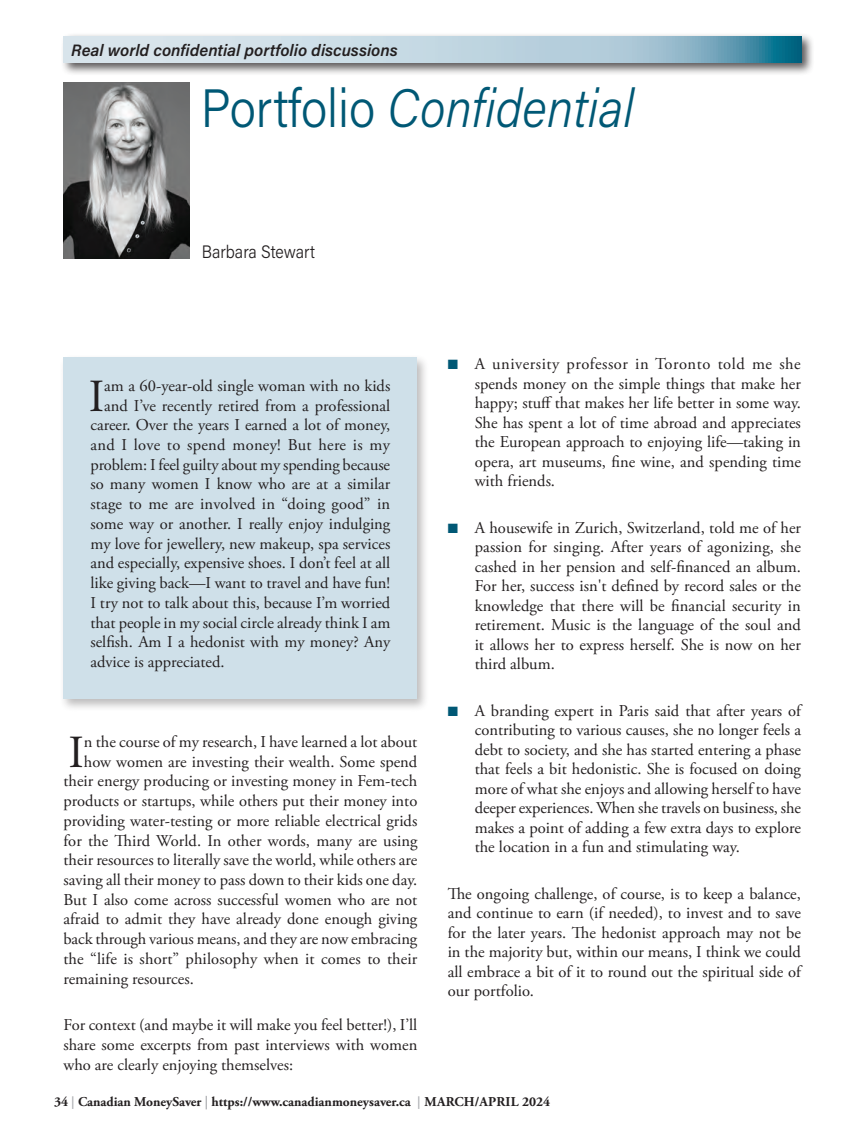
<style>
.page{position:relative;width:864px;height:1134px;background:#fff}
.page>*{position:absolute;margin:0;border:0;box-sizing:border-box;transform-origin:0 0}
.HEAD_-_ARTICLES{font:italic 300 54px "Acumin Pro";color:#005875;scale:.9 1}
.Confidential_Q{font:45.9px "Adobe Garamond Pro";color:#231f20}
.Confidential_A{font:45.9px "Adobe Garamond Pro";color:#231f20}
.HEAD_-_ARTICLES-2{font:300 18px "Acumin Pro";color:#231f20;scale:.9 1}
.Confidential_A-2{font:16.5px/19.5px "Adobe Garamond Pro";color:#231f20;text-align:justify}
.Confidential_Q-2{font:16.5px/19.8px "Adobe Garamond Pro";color:#231f20;text-align:justify}
.sk_bodycopy{font:italic 600 16.5px "Acumin Pro";color:#231f20}
.Confidential_Q-3{font:16.5px "Adobe Garamond Pro";letter-spacing:.02em;color:#231f20}
.t1{font:700 13.5px "Adobe Garamond Pro";color:#231f20}
.s1{font-style:normal}
.s2{color:#005875}
.s3{font-family:"Arial";font-weight:400;color:#a8a9ad}
.s4{color:#a8a9ad}
</style>
<div class="page">
<div style="left:61px;top:33px;width:754px;height:43px;background:#231f20;opacity:.75"></div>
<svg style="left:64px;top:36px;width:738px;height:27px;background:#b1ccd9"></svg>
<div style="left:59px;top:354px;width:371px;height:358px;background:#231f20;opacity:.3"></div>
<div style="left:63px;top:357px;width:354px;height:342px;background:#cfe0e9"></div>
<img style="left:64px;top:82px;width:126px;height:176px">
<p class="sk_bodycopy" style="left:71px;top:38px;width:328px">Real world confidential portfolio discussions</p>
<p class="HEAD_-_ARTICLES" style="left:201px;top:70px;width:483px"><span class="s1">Portfolio</span> Confidential</p>
<p class="HEAD_-_ARTICLES-2" style="left:202px;top:239px;width:127px">Barbara Stewart</p>
<p class="Confidential_Q" style="left:89px;top:368px;width:17px">I</p>
<p class="Confidential_Q-2" style="left:104px;top:376px;width:288px">am a 60-year-old single woman with no kids</p>
<p class="Confidential_Q-2" style="left:104px;top:396px;width:288px">and I’ve recently retired from a professional</p>
<p class="Confidential_Q-2" style="left:90px;top:416px;width:301px">career. Over the years I earned a lot of money,</p>
<p class="Confidential_Q-3" style="left:90px;top:435px;width:301px">and I love to spend money! But here is my</p>
<p class="Confidential_Q-2" style="left:90px;top:455px;width:301px">problem: I feel guilty about my spending because</p>
<p class="Confidential_Q-2" style="left:90px;top:475px;width:301px">so many women I know who are at a similar</p>
<p class="Confidential_Q-2" style="left:90px;top:495px;width:301px">stage to me are involved in “doing good” in</p>
<p class="Confidential_Q-2" style="left:90px;top:514px;width:301px">some way or another. I really enjoy indulging</p>
<p class="Confidential_Q-2" style="left:90px;top:534px;width:301px">my love for jewellery, new makeup, spa services</p>
<p class="Confidential_Q-2" style="left:90px;top:554px;width:301px">and especially, expensive shoes. I don’t feel at all</p>
<p class="Confidential_Q-2" style="left:90px;top:574px;width:301px">like giving back—I want to travel and have fun!</p>
<p class="Confidential_Q-2" style="left:90px;top:593px;width:301px">I try not to talk about this, because I’m worried</p>
<p class="Confidential_Q-2" style="left:90px;top:613px;width:302px">that people in my social circle already think I am</p>
<p class="Confidential_Q-2" style="left:90px;top:633px;width:301px">selfish. Am I a hedonist with my money? Any</p>
<p class="Confidential_Q-2" style="left:90px;top:653px;width:136px">advice is appreciated.</p>
<p class="Confidential_A-2" style="left:63px;top:733px;width:356px;text-align:right">n the course of my research, I have learned a lot about how women are investing their wealth. Some spend their energy producing or investing money in Fem-tech products or startups, while others put their money into providing water-testing or more reliable electrical grids for the Third World. In other words, many are using their resources to literally save the world, while others are saving all their money to pass down to their kids one day.</p>
<p class="Confidential_Q-2" style="left:63px;top:890px;width:355px">But I also come across successful women who are not afraid to admit they have already done enough giving back through various means, and they are now embracing the “life is short” philosophy when it comes to their remaining resources.</p>
<p class="Confidential_Q-2" style="left:63px;top:1016px;width:355px">For context (and maybe it will make you feel better!), I’ll share some excerpts from past interviews with women who are clearly enjoying themselves:</p>
<p class="Confidential_A" style="left:68px;top:725px;width:17px">I</p>
<p class="Confidential_A-2" style="left:475px;top:355px;width:328px;text-indent:-27px"><span class="s2">■</span> A university professor in Toronto told me she spends money on the simple things that make her happy; stuff that makes her life better in some way.<br>She has spent a lot of time abroad and appreciates the European approach to enjoying life—taking in opera, art museums, fine wine, and spending time with friends.</p>
<p class="Confidential_A-2" style="left:475px;top:519px;width:328px;text-indent:-27px"><span class="s2">■</span> A housewife in Zurich, Switzerland, told me of her passion for singing. After years of agonizing, she cashed in her pension and self-financed an album.<br>For her, success isn't defined by record sales or the knowledge that there will be financial security in retirement. Music is the language of the soul and it allows her to express herself. She is now on her third album.</p>
<p class="Confidential_A-2" style="left:475px;top:702px;width:328px;text-indent:-27px"><span class="s2">■</span> A branding expert in Paris said that after years of contributing to various causes, she no longer feels a debt to society, and she has started entering a phase that feels a bit hedonistic. She is focused on doing more of what she enjoys and allowing herself to have deeper experiences. When she travels on business, she makes a point of adding a few extra days to explore the location in a fun and stimulating way.</p>
<p class="Confidential_Q-2" style="left:448px;top:885px;width:355px">The ongoing challenge, of course, is to keep a balance, and continue to earn (if needed), to invest and to save for the later years. The hedonist approach may not be in the majority but, within our means, I think we could all embrace a bit of it to round out the spiritual side of our portfolio.</p>
<p class="t1" style="left:54px;top:1094px;width:498px">34 <span class="s3">|</span> Canadian MoneySaver <span class="s4">|</span> https://www.canadianmoneysaver.ca <span class="s3">|</span> MARCH/APRIL 2024</p>
</div>
